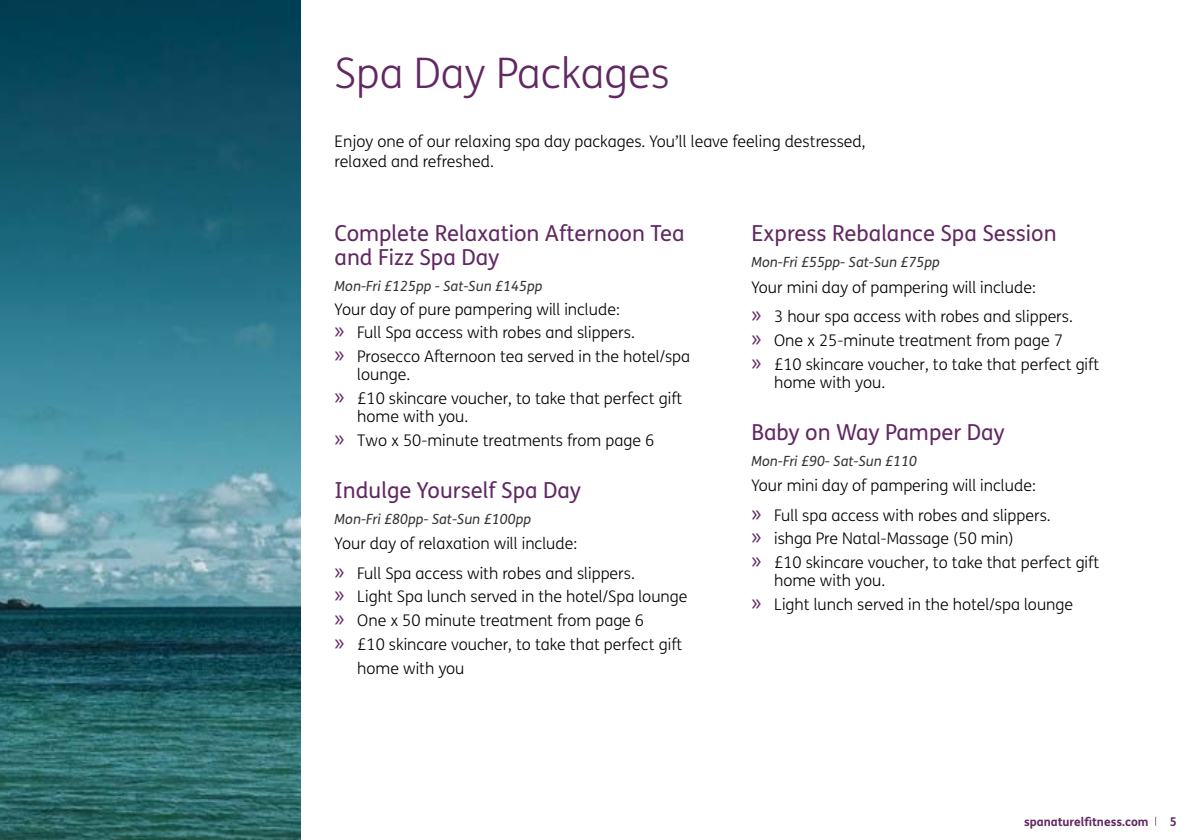
<style>
.page{position:relative;width:1191px;height:840px;background:#fff}
.page>*{position:absolute;margin:0;border:0;box-sizing:border-box;transform-origin:0 0}
.t1{font:300 42px "FS Me";color:#612862}
.t2{font:22px/24px "FS Me";color:#612862}
.t3{font:300 16px/23.6px "FS Me";color:#000}
.t4{font:italic 14px "FS Me";color:#363534}
.t5{font:700 12px "FS Me";color:#612862}
.s1{font-family:"Myriad Pro";font-weight:400;font-size:24px;color:#612862}
</style>
<div class="page">
<img style="left:0;top:0;width:300px;height:839px">
<h1 class="t1" style="left:334px;top:45px;width:336px">Spa Day Packages</h1>
<p class="t3" style="left:334px;top:131px;width:532px;line-height:20px">Enjoy one of our relaxing spa day packages. You’ll leave feeling destressed, relaxed and refreshed.</p>
<h2 class="t2" style="left:334px;top:221px;width:351px">Complete Relaxation Afternoon Tea and Fizz Spa Day</h2>
<p class="t4" style="left:334px;top:276px;width:209px">Mon-Fri £125pp - Sat-Sun £145pp</p>
<p class="t3" style="left:334px;top:297px;width:357px">Your day of pure pampering will include:<br><span class="s1">»</span> Full Spa access with robes and slippers.<br><span class="s1">»</span> Prosecco Afternoon tea served in the hotel/spa</p>
<p class="t3" style="left:334px;top:362px;width:349px;text-indent:23px">lounge.<br><span class="s1">»</span> £10 skincare voucher, to take that perfect gift</p>
<p class="t3" style="left:334px;top:404px;width:321px;text-indent:23px">home with you.<br><span class="s1">»</span> Two x 50-minute treatments from page 6</p>
<h2 class="t2" style="left:334px;top:477px;width:248px">Indulge Yourself Spa Day</h2>
<p class="t4" style="left:334px;top:508px;width:198px">Mon-Fri £80pp- Sat-Sun £100pp</p>
<p class="t3" style="left:334px;top:528px;width:302px;line-height:29.4px">Your day of relaxation will include:<br><span class="s1">»</span> Full Spa access with robes and slippers.</p>
<p class="t3" style="left:334px;top:584px;width:354px"><span class="s1">»</span> Light Spa lunch served in the hotel/Spa lounge</p>
<p class="t3" style="left:334px;top:608px;width:311px"><span class="s1">»</span> One x 50 minute treatment from page 6</p>
<p class="t3" style="left:334px;top:631px;width:349px"><span class="s1">»</span> £10 skincare voucher, to take that perfect gift</p>
<p class="t3" style="left:357px;top:655px;width:109px">home with you</p>
<h2 class="t2" style="left:751px;top:221px;width:306px">Express Rebalance Spa Session</h2>
<p class="t4" style="left:751px;top:252px;width:190px">Mon-Fri £55pp- Sat-Sun £75pp</p>
<p class="t3" style="left:751px;top:272px;width:323px;line-height:29.4px">Your mini day of pampering will include:<br><span class="s1">»</span> 3 hour spa access with robes and slippers.</p>
<p class="t3" style="left:751px;top:328px;width:349px"><span class="s1">»</span> One x 25-minute treatment from page 7<br><span class="s1">»</span> £10 skincare voucher, to take that perfect gift</p>
<p class="t3" style="left:774px;top:369px;width:113px">home with you.</p>
<h2 class="t2" style="left:751px;top:419px;width:255px">Baby on Way Pamper Day</h2>
<p class="t4" style="left:751px;top:450px;width:167px">Mon-Fri £90- Sat-Sun £110</p>
<p class="t3" style="left:751px;top:470px;width:301px;line-height:29.4px">Your mini day of pampering will include:<br><span class="s1">»</span> Full spa access with robes and slippers.</p>
<p class="t3" style="left:751px;top:526px;width:349px"><span class="s1">»</span> ishga Pre Natal-Massage (50 min)<br><span class="s1">»</span> £10 skincare voucher, to take that perfect gift</p>
<p class="t3" style="left:751px;top:568px;width:323px;text-indent:23px">home with you.<br><span class="s1">»</span> Light lunch served in the hotel/spa lounge</p>
<p class="t5" style="left:1024px;top:811px;width:126px">spanaturelfitness.com</p>
<p class="t5" style="left:1169px;top:811px;width:9px">5</p>
</div>
